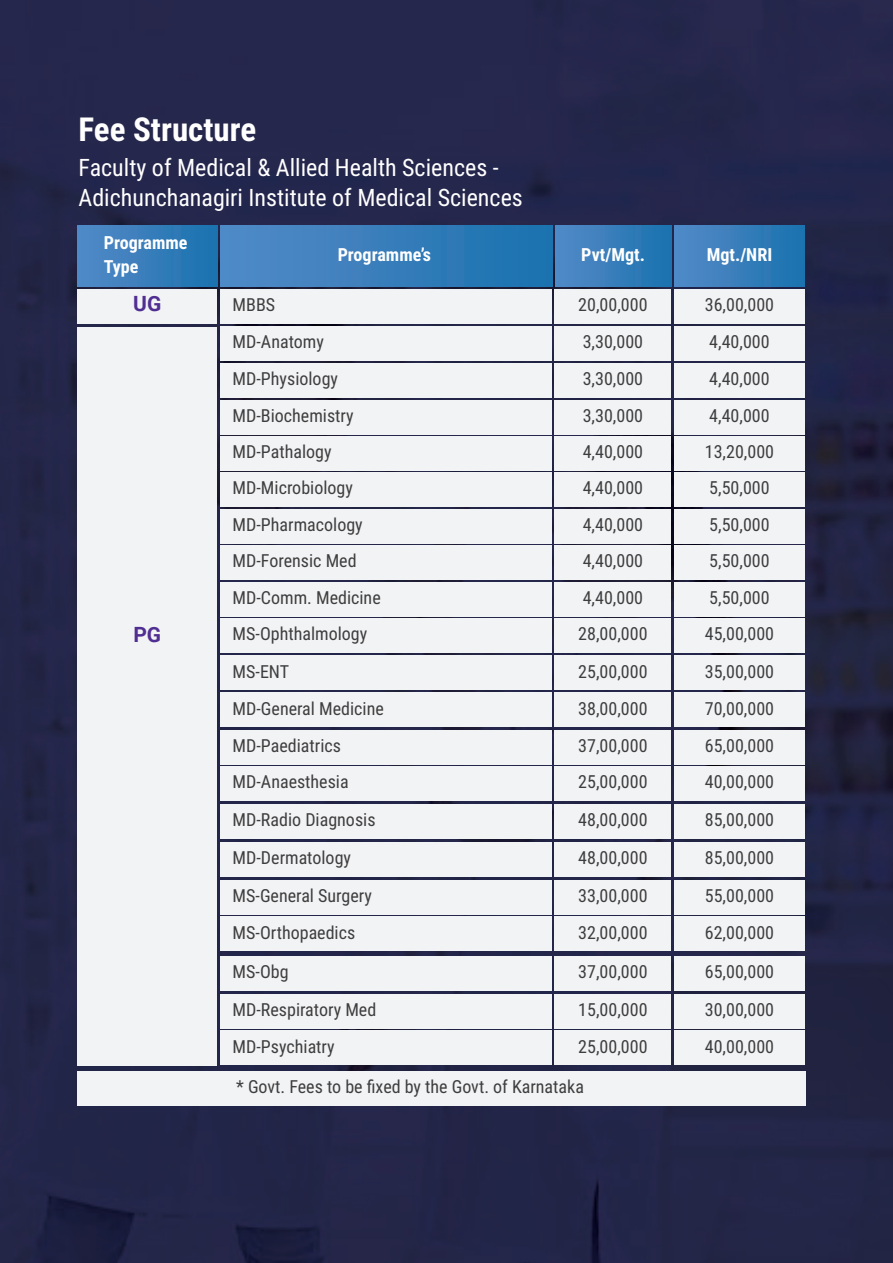
<style>
.page{position:relative;width:893px;height:1263px;background:#fff}
.page>*{position:absolute;margin:0;border:0;box-sizing:border-box;transform-origin:0 0}
.t1{font:700 33px "Roboto Condensed";color:#fff}
.t2{font:24px/30px "Roboto Condensed";color:#fff}
.t3{font:700 21px "Roboto";color:#502e92}
.t4{font:18px "Roboto Condensed";color:#3e3e3f}
.t5{font:700 18px/24px "Roboto Condensed";color:#fff}
</style>
<div class="page">
<img style="left:0;top:0;width:893px;height:1263px">
<div style="left:78px;top:225px;width:140px;height:61px;background:linear-gradient(to right,#538ac8,#1a72ae)"></div>
<div style="left:221px;top:225px;width:331px;height:61px;background:linear-gradient(to right,#538ac8,#1a72ae)"></div>
<div style="left:555px;top:225px;width:116px;height:61px;background:linear-gradient(to right,#538ac8,#1b72ae)"></div>
<div style="left:220px;top:289px;width:332px;height:34px;background:#f2f3f4"></div>
<div style="left:78px;top:289px;width:139px;height:34px;background:#f2f3f4"></div>
<div style="left:555px;top:289px;width:116px;height:34px;background:#f2f3f4"></div>
<div style="left:674px;top:225px;width:131px;height:61px;background:linear-gradient(to right,#538ac8,#1a72ae)"></div>
<div style="left:674px;top:289px;width:131px;height:34px;background:#f2f3f4"></div>
<div style="left:77px;top:1071px;width:729px;height:34px;background:#f2f3f4"></div>
<div style="left:220px;top:327px;width:332px;height:34px;background:#f2f3f4"></div>
<div style="left:78px;top:327px;width:139px;height:738px;background:#f2f3f4"></div>
<div style="left:555px;top:327px;width:116px;height:34px;background:#f2f3f4"></div>
<div style="left:674px;top:327px;width:131px;height:34px;background:#f2f3f4"></div>
<div style="left:220px;top:363px;width:332px;height:34px;background:#f2f3f4"></div>
<div style="left:555px;top:363px;width:116px;height:34px;background:#f2f3f4"></div>
<div style="left:674px;top:363px;width:131px;height:34px;background:#f2f3f4"></div>
<div style="left:220px;top:400px;width:332px;height:34px;background:#f2f3f4"></div>
<div style="left:555px;top:400px;width:116px;height:34px;background:#f2f3f4"></div>
<div style="left:674px;top:400px;width:131px;height:34px;background:#f2f3f4"></div>
<div style="left:220px;top:436px;width:332px;height:34px;background:#f2f3f4"></div>
<div style="left:555px;top:436px;width:116px;height:34px;background:#f2f3f4"></div>
<div style="left:674px;top:436px;width:131px;height:34px;background:#f2f3f4"></div>
<div style="left:220px;top:473px;width:332px;height:34px;background:#f2f3f4"></div>
<div style="left:555px;top:473px;width:116px;height:34px;background:#f2f3f4"></div>
<div style="left:674px;top:473px;width:131px;height:34px;background:#f2f3f4"></div>
<div style="left:220px;top:509px;width:332px;height:34px;background:#f2f3f4"></div>
<div style="left:555px;top:509px;width:116px;height:34px;background:#f2f3f4"></div>
<div style="left:674px;top:509px;width:131px;height:34px;background:#f2f3f4"></div>
<div style="left:220px;top:545px;width:332px;height:35px;background:#f2f3f4"></div>
<div style="left:555px;top:545px;width:116px;height:35px;background:#f2f3f4"></div>
<div style="left:674px;top:545px;width:131px;height:35px;background:#f2f3f4"></div>
<div style="left:220px;top:582px;width:332px;height:34px;background:#f2f3f4"></div>
<div style="left:555px;top:582px;width:116px;height:34px;background:#f2f3f4"></div>
<div style="left:674px;top:582px;width:131px;height:34px;background:#f2f3f4"></div>
<div style="left:220px;top:618px;width:332px;height:34px;background:#f2f3f4"></div>
<div style="left:555px;top:618px;width:116px;height:34px;background:#f2f3f4"></div>
<div style="left:674px;top:618px;width:131px;height:34px;background:#f2f3f4"></div>
<div style="left:220px;top:656px;width:332px;height:34px;background:#f2f3f4"></div>
<div style="left:555px;top:656px;width:116px;height:34px;background:#f2f3f4"></div>
<div style="left:674px;top:656px;width:131px;height:34px;background:#f2f3f4"></div>
<div style="left:220px;top:693px;width:332px;height:34px;background:#f2f3f4"></div>
<div style="left:555px;top:693px;width:116px;height:34px;background:#f2f3f4"></div>
<div style="left:674px;top:693px;width:131px;height:34px;background:#f2f3f4"></div>
<div style="left:220px;top:730px;width:332px;height:34px;background:#f2f3f4"></div>
<div style="left:555px;top:730px;width:116px;height:34px;background:#f2f3f4"></div>
<div style="left:674px;top:730px;width:131px;height:34px;background:#f2f3f4"></div>
<div style="left:220px;top:767px;width:332px;height:34px;background:#f2f3f4"></div>
<div style="left:555px;top:767px;width:116px;height:34px;background:#f2f3f4"></div>
<div style="left:674px;top:767px;width:131px;height:34px;background:#f2f3f4"></div>
<div style="left:220px;top:804px;width:332px;height:34px;background:#f2f3f4"></div>
<div style="left:555px;top:804px;width:116px;height:34px;background:#f2f3f4"></div>
<div style="left:674px;top:804px;width:131px;height:34px;background:#f2f3f4"></div>
<div style="left:220px;top:842px;width:332px;height:34px;background:#f2f3f4"></div>
<div style="left:555px;top:842px;width:116px;height:34px;background:#f2f3f4"></div>
<div style="left:674px;top:842px;width:131px;height:34px;background:#f2f3f4"></div>
<div style="left:220px;top:880px;width:332px;height:34px;background:#f2f3f4"></div>
<div style="left:555px;top:880px;width:116px;height:34px;background:#f2f3f4"></div>
<div style="left:674px;top:880px;width:131px;height:34px;background:#f2f3f4"></div>
<div style="left:220px;top:917px;width:332px;height:34px;background:#f2f3f4"></div>
<div style="left:555px;top:917px;width:116px;height:34px;background:#f2f3f4"></div>
<div style="left:674px;top:917px;width:131px;height:34px;background:#f2f3f4"></div>
<div style="left:220px;top:956px;width:332px;height:34px;background:#f2f3f4"></div>
<div style="left:555px;top:956px;width:116px;height:34px;background:#f2f3f4"></div>
<div style="left:674px;top:956px;width:131px;height:34px;background:#f2f3f4"></div>
<div style="left:220px;top:994px;width:332px;height:34px;background:#f2f3f4"></div>
<div style="left:555px;top:994px;width:116px;height:34px;background:#f2f3f4"></div>
<div style="left:674px;top:994px;width:131px;height:34px;background:#f2f3f4"></div>
<div style="left:220px;top:1031px;width:332px;height:34px;background:#f2f3f4"></div>
<div style="left:555px;top:1031px;width:116px;height:34px;background:#f2f3f4"></div>
<div style="left:674px;top:1031px;width:131px;height:34px;background:#f2f3f4"></div>
<h1 class="t1" style="left:79px;top:106px;width:179px">Fee Structure</h1>
<h2 class="t2" style="left:79px;top:152px;width:446px">Faculty of Medical &amp; Allied Health Sciences -<br>Adichunchanagiri Institute of Medical Sciences</h2>
<p class="t5" style="left:104px;top:230px;width:85px">Programme<br>Type</p>
<p class="t5" style="left:338px;top:242px;width:95px">Programme’s</p>
<p class="t5" style="left:581px;top:242px;width:65px">Pvt/Mgt.</p>
<p class="t5" style="left:707px;top:242px;width:67px">Mgt./NRI</p>
<p class="t3" style="left:133px;top:289px;width:30px">UG</p>
<p class="t4" style="left:233px;top:292px;width:44px">MBBS</p>
<p class="t4" style="left:578px;top:292px;width:71px">20,00,000</p>
<p class="t4" style="left:705px;top:292px;width:71px">36,00,000</p>
<p class="t3" style="left:133px;top:620px;width:29px">PG</p>
<p class="t4" style="left:233px;top:329px;width:93px">MD-Anatomy</p>
<p class="t4" style="left:583px;top:329px;width:62px">3,30,000</p>
<p class="t4" style="left:709px;top:329px;width:62px">4,40,000</p>
<p class="t4" style="left:233px;top:366px;width:107px">MD-Physiology</p>
<p class="t4" style="left:583px;top:366px;width:62px">3,30,000</p>
<p class="t4" style="left:709px;top:366px;width:62px">4,40,000</p>
<p class="t4" style="left:233px;top:403px;width:123px">MD-Biochemistry</p>
<p class="t4" style="left:583px;top:403px;width:62px">3,30,000</p>
<p class="t4" style="left:709px;top:403px;width:62px">4,40,000</p>
<p class="t4" style="left:233px;top:439px;width:100px">MD-Pathalogy</p>
<p class="t4" style="left:583px;top:439px;width:62px">4,40,000</p>
<p class="t4" style="left:705px;top:439px;width:71px">13,20,000</p>
<p class="t4" style="left:233px;top:475px;width:122px">MD-Microbiology</p>
<p class="t4" style="left:583px;top:475px;width:62px">4,40,000</p>
<p class="t4" style="left:709px;top:475px;width:62px">5,50,000</p>
<p class="t4" style="left:233px;top:512px;width:132px">MD-Pharmacology</p>
<p class="t4" style="left:583px;top:512px;width:62px">4,40,000</p>
<p class="t4" style="left:709px;top:512px;width:62px">5,50,000</p>
<p class="t4" style="left:233px;top:548px;width:125px">MD-Forensic Med</p>
<p class="t4" style="left:583px;top:548px;width:62px">4,40,000</p>
<p class="t4" style="left:709px;top:548px;width:62px">5,50,000</p>
<p class="t4" style="left:233px;top:585px;width:150px">MD-Comm. Medicine</p>
<p class="t4" style="left:583px;top:585px;width:62px">4,40,000</p>
<p class="t4" style="left:709px;top:585px;width:62px">5,50,000</p>
<p class="t4" style="left:233px;top:621px;width:136px">MS-Ophthalmology</p>
<p class="t4" style="left:578px;top:621px;width:71px">28,00,000</p>
<p class="t4" style="left:705px;top:621px;width:71px">45,00,000</p>
<p class="t4" style="left:233px;top:658px;width:58px">MS-ENT</p>
<p class="t4" style="left:578px;top:658px;width:71px">25,00,000</p>
<p class="t4" style="left:705px;top:658px;width:71px">35,00,000</p>
<p class="t4" style="left:233px;top:696px;width:153px">MD-General Medicine</p>
<p class="t4" style="left:578px;top:696px;width:71px">38,00,000</p>
<p class="t4" style="left:705px;top:696px;width:71px">70,00,000</p>
<p class="t4" style="left:233px;top:733px;width:110px">MD-Paediatrics</p>
<p class="t4" style="left:578px;top:733px;width:71px">37,00,000</p>
<p class="t4" style="left:705px;top:733px;width:71px">65,00,000</p>
<p class="t4" style="left:233px;top:769px;width:118px">MD-Anaesthesia</p>
<p class="t4" style="left:578px;top:769px;width:71px">25,00,000</p>
<p class="t4" style="left:705px;top:769px;width:71px">40,00,000</p>
<p class="t4" style="left:233px;top:807px;width:144px">MD-Radio Diagnosis</p>
<p class="t4" style="left:578px;top:807px;width:71px">48,00,000</p>
<p class="t4" style="left:705px;top:807px;width:71px">85,00,000</p>
<p class="t4" style="left:233px;top:845px;width:120px">MD-Dermatology</p>
<p class="t4" style="left:578px;top:845px;width:71px">48,00,000</p>
<p class="t4" style="left:705px;top:845px;width:71px">85,00,000</p>
<p class="t4" style="left:233px;top:883px;width:141px">MS-General Surgery</p>
<p class="t4" style="left:578px;top:883px;width:71px">33,00,000</p>
<p class="t4" style="left:705px;top:883px;width:71px">55,00,000</p>
<p class="t4" style="left:233px;top:919px;width:124px">MS-Orthopaedics</p>
<p class="t4" style="left:578px;top:919px;width:71px">32,00,000</p>
<p class="t4" style="left:705px;top:919px;width:71px">62,00,000</p>
<p class="t4" style="left:233px;top:959px;width:57px">MS-Obg</p>
<p class="t4" style="left:578px;top:959px;width:71px">37,00,000</p>
<p class="t4" style="left:705px;top:959px;width:71px">65,00,000</p>
<p class="t4" style="left:233px;top:997px;width:145px">MD-Respiratory Med</p>
<p class="t4" style="left:578px;top:997px;width:71px">15,00,000</p>
<p class="t4" style="left:705px;top:997px;width:71px">30,00,000</p>
<p class="t4" style="left:233px;top:1033px;width:104px">MD-Psychiatry</p>
<p class="t4" style="left:578px;top:1033px;width:71px">25,00,000</p>
<p class="t4" style="left:705px;top:1033px;width:71px">40,00,000</p>
<p class="t4" style="left:236px;top:1074px;width:349px">* Govt. Fees to be fixed by the Govt. of Karnataka</p>
</div>
